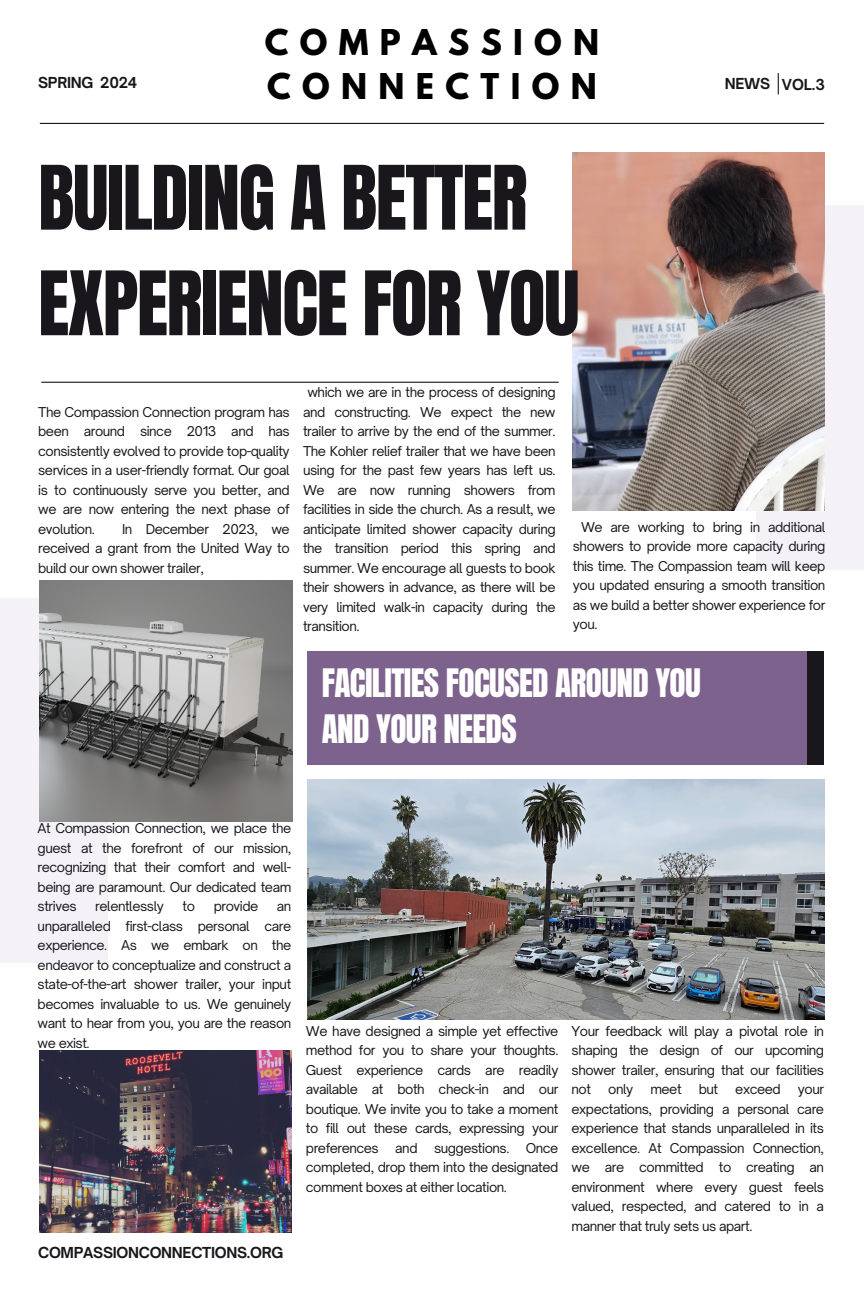
<style>
.page{position:relative;width:864px;height:1296px;background:#fff}
.page>*{position:absolute;margin:0;border:0;box-sizing:border-box;transform-origin:0 0}
.t1{font:75.45px/105.6px "Anton";letter-spacing:-.02em;color:#1a171c}
.t2{font:33.4px/45.7px "Anton";letter-spacing:-.02em;color:#fff}
.t3{font:700 31.5px/44px "League Spartan";letter-spacing:.36em;color:#000}
.t4{font:700 14.5px "Open Sauce One";letter-spacing:-.02em;color:#1a171c}
.t5{font:13px/19.5px "Open Sauce One";letter-spacing:-.035em;color:#1a171c;text-align:justify}
</style>
<div class="page">
<svg style="left:778px;top:73px;width:1px;height:21px"></svg>
<hr style="left:40px;top:123px;width:784px;height:1px;background:#1a171c">
<hr style="left:41px;top:382px;width:518px;height:1px;background:#1a171c">
<div style="left:756px;top:205px;width:108px;height:365px;background:#f5f2f7"></div>
<img style="left:573px;top:152px;width:251px;height:358px">
<div style="left:0;top:598px;width:108px;height:365px;background:#f5f2f7"></div>
<img style="left:39px;top:580px;width:254px;height:241px">
<div style="left:307px;top:651px;width:509px;height:114px;background:#7c628c"></div>
<img style="left:307px;top:779px;width:517px;height:240px">
<img style="left:40px;top:1051px;width:251px;height:181px">
<div style="left:808px;top:651px;width:16px;height:114px;background:#1a171c"></div>
<p class="t3" style="left:265px;top:24px;width:336px">COMPASSION<br>CONNECTION</p>
<h2 class="t4" style="left:38px;top:74px;width:101px">SPRING 2024</h2>
<h4 class="t4" style="left:725px;top:75px;width:47px">NEWS</h4>
<h4 class="t4" style="left:782px;top:76px;width:45px">VOL.3</h4>
<p class="t1" style="left:38px;top:146px;width:543px">BUILDING A BETTER<br>EXPERIENCE FOR YOU</p>
<h1 class="t5" style="left:38px;top:402px;width:253px">The Compassion Connection program has been around since 2013 and has consistently evolved to provide top-quality services in a user-friendly format. Our goal is to continuously serve you better, and we are now entering the next phase of evolution.</h1>
<h1 class="t5" style="left:38px;top:519px;width:253px;text-indent:84px">In December 2023, we received a grant from the United Way to build our own shower trailer,</h1>
<h4 class="t5" style="left:303px;top:383px;width:254px;text-indent:4px">which we are in the process of designing and constructing. We expect the new trailer to arrive by the end of the summer.<br>The Kohler relief trailer that we have been using for the past few years has left us.<br>We are now running showers from facilities in side the church. As a result, we anticipate limited shower capacity during the transition period this spring and summer. We encourage all guests to book their showers in advance, as there will be very limited walk-in capacity during the transition.</h4>
<p class="t5" style="left:573px;top:517px;width:254px;text-indent:8px">We are working to bring in additional showers to provide more capacity during this time. The Compassion team will keep you updated ensuring a smooth transition as we build a better shower experience for you.</p>
<p class="t2" style="left:322px;top:661px;width:381px">FACILITIES FOCUSED AROUND YOU<br>AND YOUR NEEDS</p>
<p class="t5" style="left:38px;top:819px;width:255px">At Compassion Connection, we place the guest at the forefront of our mission, recognizing that their comfort and well&shy;being are paramount. Our dedicated team strives</p>
<p class="t5" style="left:95px;top:897px;width:70px">relentlessly</p>
<p class="t5" style="left:183px;top:897px;width:14px">to</p>
<p class="t5" style="left:214px;top:897px;width:46px">provide</p>
<p class="t5" style="left:38px;top:897px;width:255px;text-indent:239px">an unparalleled first-class personal care experience. As we embark on the endeavor to conceptualize and construct a state-of-the-art shower trailer, your input becomes invaluable to us. We genuinely want to hear from you, you are the reason we exist.</p>
<h4 class="t4" style="left:38px;top:1244px;width:247px">COMPASSIONCONNECTIONS.ORG</h4>
<h3 class="t5" style="left:306px;top:1021px;width:254px">We have designed a simple yet effective method for you to share your thoughts.<br>Guest experience cards are readily available at both check-in and our boutique. We invite you to take a moment to fill out these cards, expressing your preferences</h3>
<h3 class="t5" style="left:306px;top:1138px;width:254px;text-indent:220px">Once completed, drop them into the designated comment boxes at either location.</h3>
<h3 class="t5" style="left:395px;top:1138px;width:24px">and</h3>
<h3 class="t5" style="left:434px;top:1138px;width:77px">suggestions.</h3>
<p class="t5" style="left:572px;top:1021px;width:254px">Your feedback will play a pivotal role in shaping the design of our upcoming shower trailer, ensuring that our facilities not</p>
<p class="t5" style="left:608px;top:1080px;width:27px">only</p>
<p class="t5" style="left:650px;top:1080px;width:33px">meet</p>
<p class="t5" style="left:699px;top:1080px;width:21px">but</p>
<p class="t5" style="left:735px;top:1080px;width:47px">exceed</p>
<p class="t5" style="left:572px;top:1080px;width:254px;text-indent:226px">your expectations, providing a personal care experience that stands unparalleled in its excellence. At Compassion Connection, we are committed to creating an environment where every guest feels valued, respected, and catered to in a manner that truly sets us apart.</p>
</div>
